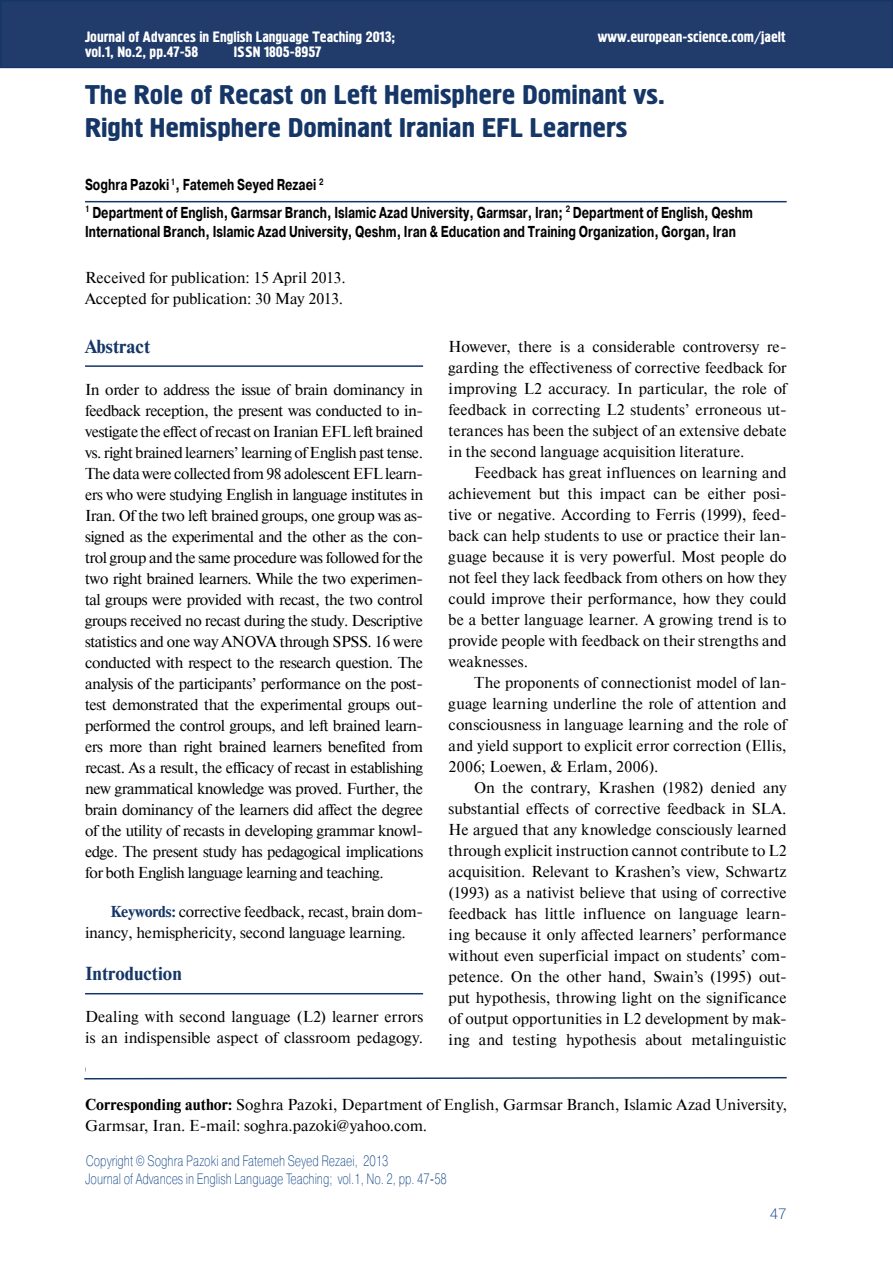
<style>
.page{position:relative;width:893px;height:1263px;background:#fff}
.page>*{position:absolute;margin:0;border:0;box-sizing:border-box;transform-origin:0 0}
.t1{font:27px/32.4px "Hermes C";color:#153666;scale:1.11 1}
.t2{font:700 18.75px "Newton C";color:#153666}
.t3{font:15.75px/21px "Newton C";color:#000;text-align:justify}
.t4{font:700 15.75px/27.5px "Pragmatica C";color:#000;scale:.75 1}
.t5{font:15px "Pragmatica Light C";color:#124789;scale:.75 1}
.t6{font:15px "Hermes C";color:#fff}
.t7{font:15px "Pragmatica Light C";color:#124789}
.s1{font-weight:700;color:#153666}
.s2{font-weight:700}
</style>
<div class="page">
<div style="left:1px;top:1px;width:891px;height:66px;background:#213c6b"></div>
<div style="left:0;top:0;width:893px;height:68px;border:2px solid #153666"></div>
<svg style="left:84px;top:1067px;width:703px;height:13px"></svg>
<hr style="left:85px;top:201px;width:702px;height:1px;background:#153666">
<hr style="left:85px;top:365px;width:338px;height:2px;background:#153666">
<hr style="left:85px;top:993px;width:338px;height:1px;background:#153666">
<p class="t6" style="left:85px;top:28px;width:312px">Journal of Advances in English Language Teaching 2013;</p>
<p class="t6" style="left:598px;top:29px;width:189px">www.european-science.com/jaelt</p>
<p class="t6" style="left:85px;top:44px;width:115px">vol.1, No.2, pp.47-58</p>
<p class="t6" style="left:234px;top:44px;width:89px">ISSN 1805-8957</p>
<h1 class="t1" style="left:85px;top:80px;width:524px">The Role of Recast on Left Hemisphere Dominant vs.<br>Right Hemisphere Dominant Iranian EFL Learners</h1>
<p class="t4" style="left:85px;top:171px;width:892px">Soghra Pazoki <sup>1</sup>, Fatemeh Seyed Rezaei <sup>2<br>1</sup> Department of English, Garmsar Branch, Islamic Azad University, Garmsar, Iran; <sup>2</sup> Department of English, Qeshm</p>
<p class="t4" style="left:85px;top:218px;width:869px">International Branch, Islamic Azad University, Qeshm, Iran &amp; Education and Training Organization, Gorgan, Iran</p>
<p class="t3" style="left:85px;top:267px;width:262px">Received for publication: 15 April 2013.<br>Accepted for publication: 30 May 2013.</p>
<p class="t2" style="left:85px;top:336px;width:67px">Abstract</p>
<p class="t3" style="left:85px;top:379px;width:340px">In order to address the issue of brain dominancy in feedback reception, the present was conducted to in&shy;vestigate the effect of recast on Iranian EFL left brained vs. right brained learners’ learning of English past tense.<br>The data were collected from 98 adolescent EFL learn&shy;ers who were studying English in language institutes in Iran. Of the two left brained groups, one group was as&shy;signed as the experimental and the other as the con&shy;trol group and the same procedure was followed for the two right brained learners. While the two experimen&shy;tal groups were provided with recast, the two control groups received no recast during the study. Descriptive statistics and one way ANOVA through SPSS. 16 were conducted with respect to the research question. The analysis of the participants’ performance on the post&shy;test demonstrated that the experimental groups out&shy;performed the control groups, and left brained learn&shy;ers more than right brained learners benefited from recast. As a result, the efficacy of recast in establishing new grammatical knowledge was proved. Further, the brain dominancy of the learners did affect the degree of the utility of recasts in developing grammar knowl&shy;edge. The present study has pedagogical implications for both English language learning and teaching.</p>
<p class="t3" style="left:85px;top:901px;width:340px;text-indent:26px"><span class="s1">Keywords:</span> corrective feedback, recast, brain dom&shy;inancy, hemisphericity, second language learning.</p>
<p class="t2" style="left:85px;top:963px;width:98px">Introduction</p>
<p class="t3" style="left:85px;top:1007px;width:340px">Dealing with second language (L2) learner errors is an indispensible aspect of classroom pedagogy.</p>
<p class="t3" style="left:449px;top:336px;width:340px">However, there is a considerable controversy re&shy;garding the effectiveness of corrective feedback for improving L2 accuracy. In particular, the role of feedback in correcting L2 students’ erroneous ut&shy;terances has been the subject of an extensive debate in the second language acquisition literature.</p>
<p class="t3" style="left:449px;top:462px;width:340px;text-indent:26px">Feedback has great influences on learning and achievement but this impact can be either posi&shy;tive or negative. According to Ferris (1999), feed&shy;back can help students to use or practice their lan&shy;guage because it is very powerful. Most people do not feel they lack feedback from others on how they could improve their performance, how they could be a better language learner. A growing trend is to provide people with feedback on their strengths and weaknesses.</p>
<p class="t3" style="left:449px;top:672px;width:340px;text-indent:25px">The proponents of connectionist model of lan&shy;guage learning underline the role of attention and consciousness in language learning and the role of and yield support to explicit error correction (Ellis, 2006; Loewen, &amp; Erlam, 2006).</p>
<p class="t3" style="left:449px;top:777px;width:340px;text-indent:26px">On the contrary, Krashen (1982) denied any substantial effects of corrective feedback in SLA.<br>He argued that any knowledge consciously learned through explicit instruction cannot contribute to L2 acquisition. Relevant to Krashen’s view, Schwartz (1993) as a nativist believe that using of corrective feedback has little influence on language learn&shy;ing because it only affected learners’ performance without even superficial impact on students’ com&shy;petence. On the other hand, Swain’s (1995) out&shy;put hypothesis, throwing light on the significance of output opportunities in L2 development by mak&shy;ing and testing hypothesis about metalinguistic</p>
<p class="t3" style="left:85px;top:1094px;width:704px"><span class="s2">Corresponding author:</span> Soghra Pazoki, Department of English, Garmsar Branch, Islamic Azad University,<br>Garmsar, Iran. E-mail: soghra.pazoki@yahoo.com.</p>
<p class="t5" style="left:86px;top:1153px;width:405px">Copyright © Soghra Pazoki and Fatemeh Seyed Rezaei, 2013</p>
<p class="t5" style="left:85px;top:1170px;width:484px">Journal of Advances in English Language Teaching; vol.1, No. 2, pp. 47-58</p>
<p class="t7" style="left:770px;top:1205px;width:18px">47</p>
</div>
